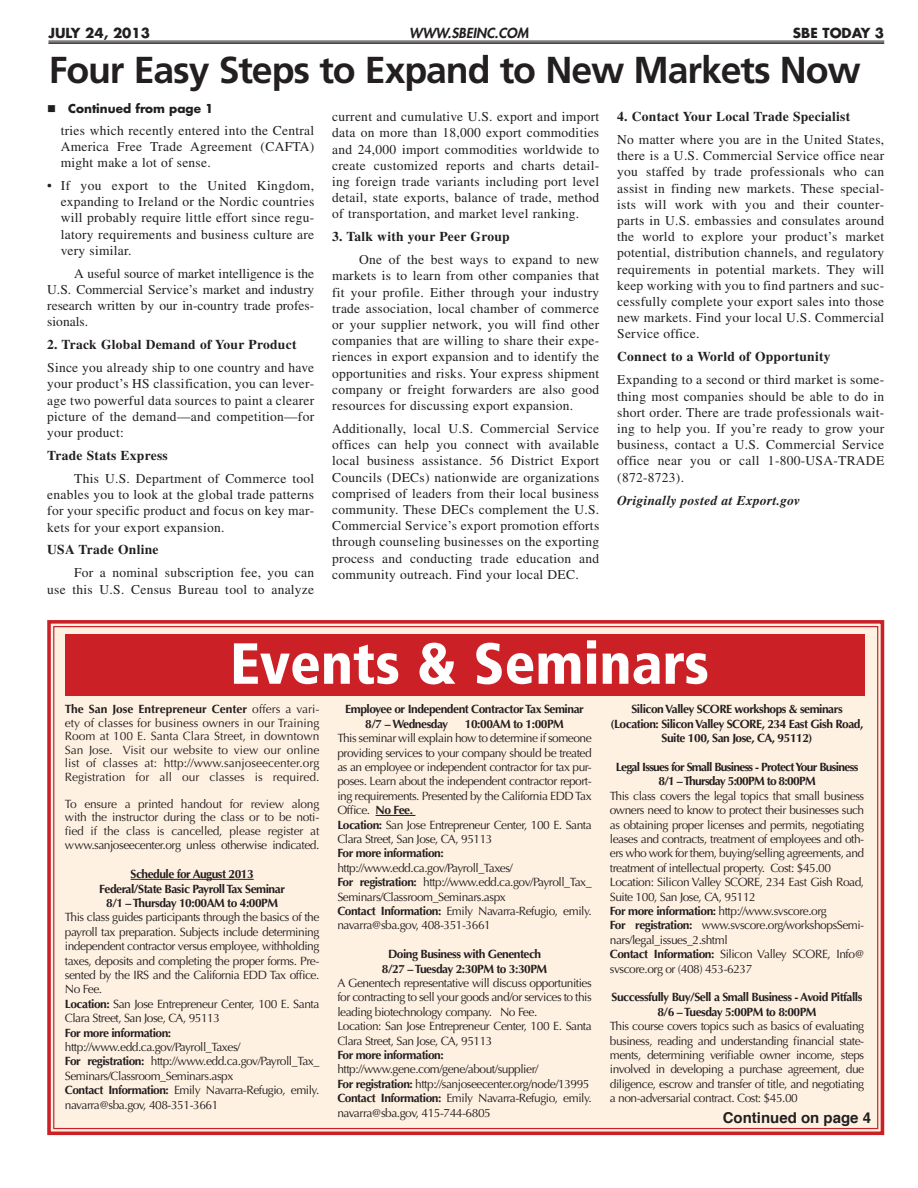
<style>
.page{position:relative;width:918px;height:1188px;background:#fff}
.page>*{position:absolute;margin:0;border:0;box-sizing:border-box;transform-origin:0 0}
.t1{font:900 condensed 57.9px "Frutiger";color:#fff}
.t2{font:700 37.5px "Frutiger";letter-spacing:-.03em;color:#231f20}
.t3{font:700 15px "Helvetica";color:#231f20}
.t4{font:13.5px/16.2px "Times";letter-spacing:.02em;color:#231f20;text-align:justify}
.t5{font:700 13.5px "Times";letter-spacing:.02em;color:#231f20}
.t6{font:italic 700 13.5px "Times";letter-spacing:.02em;color:#231f20}
.t7{font:700 13.5px "Futura";color:#231f20}
.t8{font:italic 800 13.5px "Futura";color:#231f20}
.t9{font:12px/14.4px "Optima";letter-spacing:-.04em;color:#231f20}
.t10{font:700 12px/14.4px "Optima";letter-spacing:-.04em;color:#231f20;text-align:center}
.t11{font:700 12px/14.4px "Optima";letter-spacing:-.06em;color:#231f20;text-align:center}
.t12{font:700 12px "Futura";color:#231f20}
.s1{font-weight:700}
</style>
<div class="page">
<hr style="left:48px;top:41px;width:836px;height:1px;background:#231f20">
<hr style="left:48px;top:42px;width:836px;height:2px;background:#231f20">
<div style="left:47px;top:620px;width:838px;height:516px;background:#fff1e2"></div>
<div style="left:65px;top:634px;width:799px;height:62px;background:#cb2026"></div>
<hr style="left:131px;top:879px;width:123px;height:1px;background:#231f20">
<hr style="left:376px;top:815px;width:39px;height:1px;background:#231f20">
<p class="t7" style="left:48px;top:27px;width:103px">JULY 24, 2013</p>
<p class="t8" style="left:409px;top:26px;width:121px">WWW.SBEINC.COM</p>
<p class="t7" style="left:793px;top:27px;width:93px">SBE TODAY 3</p>
<h2 class="t2" style="left:49px;top:55px;width:814px">Four Easy Steps to Expand to New Markets Now</h2>
<p class="t12" style="left:47px;top:103px;width:168px">■ Continued from page 1</p>
<p class="t5" style="left:617px;top:112px;width:235px">4. Contact Your Local Trade Specialist</p>
<p class="t4" style="left:617px;top:133px;width:269px">No matter where you are in the United States, there is a U.S. Commercial Service office near you staffed by trade professionals who can assist in finding new markets. These special&shy;ists will work with you and their counter&shy;parts in U.S. embassies and consulates around the world to explore your product’s market potential, distribution channels, and regulatory requirements in potential markets. They will keep working with you to find partners and suc&shy;cessfully complete your export sales into those new markets. Find your local U.S. Commercial Service office.</p>
<p class="t5" style="left:617px;top:352px;width:215px">Connect to a World of Opportunity</p>
<p class="t4" style="left:617px;top:373px;width:269px">Expanding to a second or third market is some&shy;thing most companies should be able to do in short order. There are trade professionals wait&shy;ing to help you. If you’re ready to grow your business, contact a U.S. Commercial Service office near you or call 1-800-USA-TRADE (872-8723).</p>
<p class="t6" style="left:617px;top:495px;width:184px">Originally posted at Export.gov</p>
<p class="t4" style="left:332px;top:110px;width:269px">current and cumulative U.S. export and import data on more than 18,000 export commodities and 24,000 import commodities worldwide to create customized reports and charts detail&shy;ing foreign trade variants including port level detail, state exports, balance of trade, method of transportation, and market level ranking.</p>
<p class="t5" style="left:332px;top:232px;width:179px">3. Talk with your Peer Group</p>
<p class="t4" style="left:332px;top:253px;width:269px;text-indent:27px">One of the best ways to expand to new markets is to learn from other companies that fit your profile. Either through your industry trade association, local chamber of commerce or your supplier network, you will find other companies that are willing to share their expe&shy;riences in export expansion and to identify the opportunities and risks. Your express shipment company or freight forwarders are also good resources for discussing export expansion.</p>
<p class="t4" style="left:332px;top:422px;width:269px">Additionally, local U.S. Commercial Service offices can help you connect with available local business assistance. 56 District Export Councils (DECs) nationwide are organizations comprised of leaders from their local business community. These DECs complement the U.S.<br>Commercial Service’s export promotion efforts through counseling businesses on the exporting process and conducting trade education and community outreach. Find your local DEC.</p>
<p class="t4" style="left:61px;top:123px;width:255px">tries which recently entered into the Central America Free Trade Agreement (CAFTA) might make a lot of sense.</p>
<p class="t4" style="left:61px;top:179px;width:255px;text-indent:-14px">• If you export to the United Kingdom, expanding to Ireland or the Nordic countries will probably require little effort since regu&shy;latory requirements and business culture are very similar.</p>
<p class="t4" style="left:47px;top:266px;width:269px;text-indent:27px">A useful source of market intelligence is the U.S. Commercial Service’s market and industry research written by our in-country trade profes&shy;sionals.</p>
<p class="t5" style="left:47px;top:340px;width:251px">2. Track Global Demand of Your Product</p>
<p class="t4" style="left:47px;top:361px;width:269px">Since you already ship to one country and have your product’s HS classification, you can lever&shy;age two powerful data sources to paint a clearer picture of the demand—and competition—for your product:</p>
<p class="t5" style="left:47px;top:451px;width:122px">Trade Stats Express</p>
<p class="t4" style="left:47px;top:472px;width:269px;text-indent:27px">This U.S. Department of Commerce tool enables you to look at the global trade patterns for your specific product and focus on key mar&shy;kets for your export expansion.</p>
<p class="t5" style="left:47px;top:545px;width:113px">USA Trade Online</p>
<p class="t4" style="left:47px;top:566px;width:269px;text-align:right">For a nominal subscription fee, you can<br>use this U.S. Census Bureau tool to analyze</p>
<h1 class="t1" style="left:230px;top:640px;width:480px">Events &amp; Seminars</h1>
<p class="t9" style="left:65px;top:704px;width:256px;line-height:13.5px;text-align:justify"><span class="s1">The San Jose Entrepreneur Center</span> offers a vari&shy;ety of classes for business owners in our Training Room at 100 E. Santa Clara Street, in downtown San Jose. Visit our website to view our online list of classes at: http://www.sanjoseecenter.org Registration for all our classes is required.</p>
<p class="t9" style="left:65px;top:798px;width:256px;line-height:13.8px;text-align:justify">To ensure a printed handout for review along with the instructor during the class or to be noti&shy;fied if the class is cancelled, please register at www.sanjoseecenter.org unless otherwise indicated.</p>
<p class="t10" style="left:99px;top:868px;width:187px">Schedule for August 2013<br>Federal/State Basic Payroll Tax Seminar<br>8/1 – Thursday 10:00AM to 4:00PM</p>
<p class="t9" style="left:65px;top:911px;width:256px">This class guides participants through the basics of the payroll tax preparation. Subjects include determining independent contractor versus employee, withholding taxes, deposits and completing the proper forms. Pre&shy;sented by the IRS and the California EDD Tax office.<br>No Fee.<br><span class="s1">Location:</span> San Jose Entrepreneur Center, 100 E. Santa Clara Street, San Jose, CA, 95113</p>
<p class="t10" style="left:65px;top:1026px;width:108px">For more information:</p>
<p class="t9" style="left:65px;top:1041px;width:256px">http://www.edd.ca.gov/Payroll_Taxes/<br><span class="s1">For registration:</span> http://www.edd.ca.gov/Payroll_Tax_ Seminars/Classroom_Seminars.aspx<br><span class="s1">Contact Information:</span> Emily Navarra-Refugio, emily. navarra@sba.gov, 408-351-3661</p>
<p class="t10" style="left:365px;top:703px;width:220px;text-align:left;text-indent:-20px">Employee or Independent Contractor Tax Seminar<br>8/7 – Wednesday</p>
<p class="t10" style="left:611px;top:703px;width:254px">Silicon Valley SCORE workshops &amp; seminars (Location: Silicon Valley SCORE, 234 East Gish Road,<br>Suite 100, San Jose, CA, 95112)</p>
<p class="t11" style="left:616px;top:761px;width:244px">Legal Issues for Small Business - Protect Your Business<br>8/1 – Thursday 5:00PM to 8:00PM</p>
<p class="t9" style="left:610px;top:790px;width:256px">This class covers the legal topics that small business owners need to know to protect their businesses such as obtaining proper licenses and permits, negotiating leases and contracts, treatment of employees and oth&shy;ers who work for them, buying/selling agreements, and treatment of intellectual property. Cost: $45.00<br>Location: Silicon Valley SCORE, 234 East Gish Road, Suite 100, San Jose, CA, 95112<br><span class="s1">For more information:</span> http://www.svscore.org<br><span class="s1">For registration:</span> www.svscore.org/workshopsSemi&shy;nars/legal_issues_2.shtml<br><span class="s1">Contact Information:</span> Silicon Valley SCORE, Info@ svscore.org or (408) 453-6237</p>
<p class="t10" style="left:612px;top:991px;width:252px">Successfully Buy/Sell a Small Business - Avoid Pitfalls<br>8/6 – Tuesday 5:00PM to 8:00PM</p>
<p class="t9" style="left:610px;top:1020px;width:256px;text-align:justify">This course covers topics such as basics of evaluating business, reading and understanding financial state&shy;ments, determining verifiable owner income, steps involved in developing a purchase agreement, due diligence, escrow and transfer of title, and negotiating a non-adversarial contract. Cost: $45.00</p>
<p class="t3" style="left:723px;top:1111px;width:150px">Continued on page 4</p>
<p class="t10" style="left:465px;top:718px;width:101px">10:00AM to 1:00PM</p>
<p class="t9" style="left:337px;top:732px;width:256px">This seminar will explain how to determine if someone providing services to your company should be treated as an employee or independent contractor for tax pur&shy;poses. Learn about the independent contractor report&shy;ing requirements. Presented by the California EDD Tax Office. <span class="s1">No Fee.<br>Location:</span> San Jose Entrepreneur Center, 100 E. Santa Clara Street, San Jose, CA, 95113</p>
<p class="t10" style="left:337px;top:847px;width:108px">For more information:</p>
<p class="t9" style="left:337px;top:862px;width:256px">http://www.edd.ca.gov/Payroll_Taxes/<br><span class="s1">For registration:</span> http://www.edd.ca.gov/Payroll_Tax_ Seminars/Classroom_Seminars.aspx<br><span class="s1">Contact Information:</span> Emily Navarra-Refugio, emily. navarra@sba.gov, 408-351-3661</p>
<p class="t10" style="left:382px;top:948px;width:167px">Doing Business with Genentech<br>8/27 – Tuesday 2:30PM to 3:30PM</p>
<p class="t9" style="left:337px;top:977px;width:256px">A Genentech representative will discuss opportunities for contracting to sell your goods and/or services to this leading biotechnology company. No Fee.<br>Location: San Jose Entrepreneur Center, 100 E. Santa Clara Street, San Jose, CA, 95113</p>
<p class="t10" style="left:337px;top:1049px;width:108px">For more information:</p>
<p class="t9" style="left:337px;top:1063px;width:256px">http://www.gene.com/gene/about/supplier/<br><span class="s1">For registration:</span> http://sanjoseecenter.org/node/13995<br><span class="s1">Contact Information:</span> Emily Navarra-Refugio, emily. navarra@sba.gov, 415-744-6805</p>
</div>
